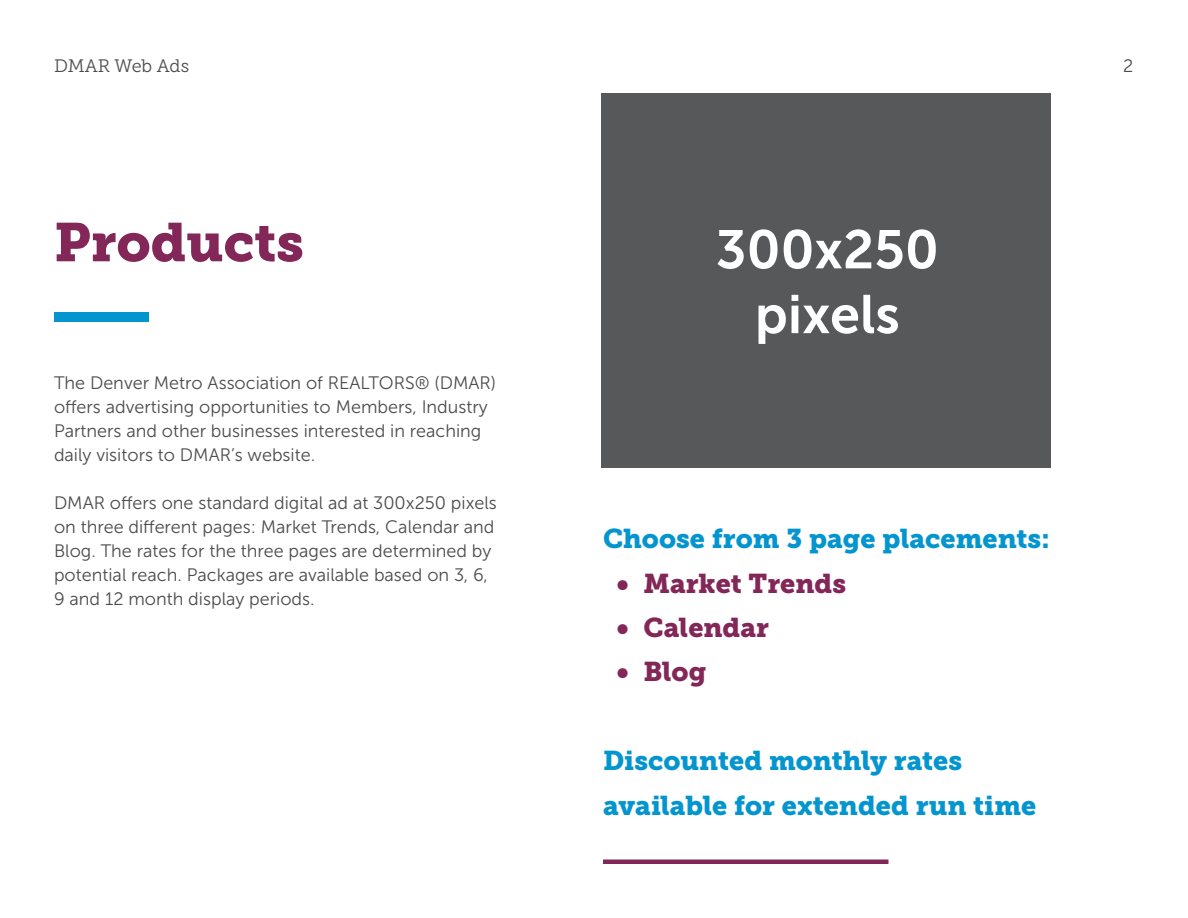
<style>
.page{position:relative;width:1188px;height:918px;background:#fff}
.page>*{position:absolute;margin:0;border:0;box-sizing:border-box;transform-origin:0 0}
.t1{font:54px "Museo Sans 700";color:#fff}
.t2{font:54px "Museo Slab 900";color:#822757}
.t3{font:27px/44.4px "Museo Slab 900";color:#0495cf}
.t4{font:27px "Museo Slab 900";color:#822757}
.t5{font:18px/24px "Museo Sans 300";color:#4b4c4d}
.t6{font:18px "Museo Slab 300";color:#4b4c4d}
</style>
<div class="page">
<div style="left:602px;top:93px;width:450px;height:375px;background:#57585a"></div>
<div style="left:54px;top:312px;width:94px;height:10px;background:#0495cf"></div>
<hr style="left:603px;top:860px;width:285px;height:4px;background:#822757">
<p class="t6" style="left:54px;top:56px;width:137px">DMAR Web Ads</p>
<p class="t5" style="left:1123px;top:54px;width:12px">2</p>
<p class="t2" style="left:54px;top:211px;width:251px">Products</p>
<p class="t5" style="left:54px;top:371px;width:444px">The Denver Metro Association of REALTORS® (DMAR) offers advertising opportunities to Members, Industry Partners and other businesses interested in reaching daily visitors to DMAR’s website.</p>
<p class="t5" style="left:54px;top:491px;width:444px">DMAR offers one standard digital ad at 300x250 pixels on three different pages: Market Trends, Calendar and Blog. The rates for the three pages are determined by potential reach. Packages are available based on 3, 6, 9 and 12 month display periods.</p>
<p class="t1" style="left:716px;top:220px;width:225px">300x250</p>
<p class="t1" style="left:755px;top:284px;width:146px">pixels</p>
<p class="t3" style="left:603px;top:517px;width:448px">Choose from 3 page placements:</p>
<p class="t4" style="left:616px;top:567px;width:231px">• Market Trends</p>
<p class="t4" style="left:616px;top:612px;width:154px">• Calendar</p>
<p class="t4" style="left:616px;top:656px;width:91px">• Blog</p>
<p class="t3" style="left:603px;top:739px;width:435px">Discounted monthly rates available for extended run time</p>
</div>
